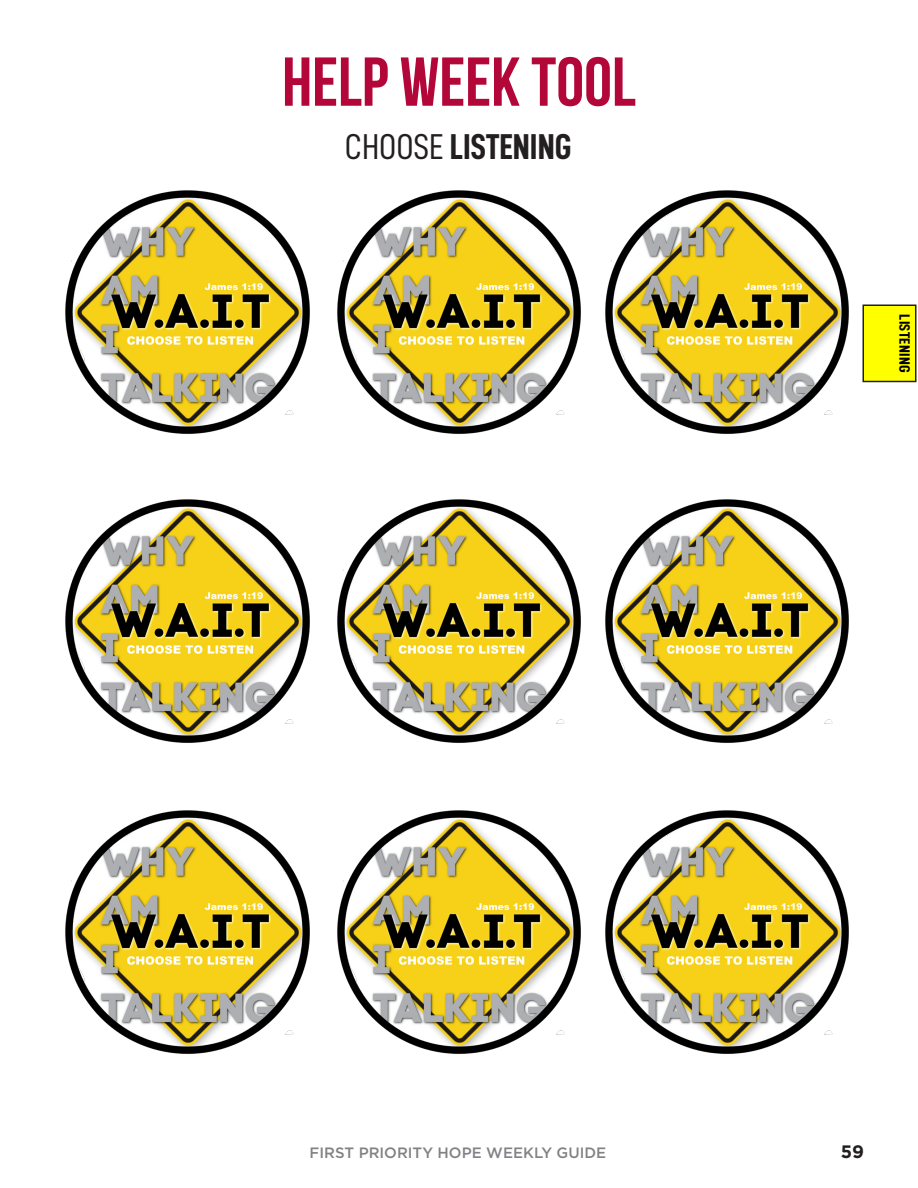
<style>
.page{position:relative;width:918px;height:1188px;background:#fff}
.page>*{position:absolute;margin:0;border:0;box-sizing:border-box;transform-origin:0 0}
.t1{font:700 69px "Bebas Neue";color:#b20738}
.t2{font:36px "D DIN Condensed Bold";color:#231f20}
.t3{font:700 18px "Gotham";color:#231f20}
.t4{font:500 15px "Gotham";color:#808285}
.t5{font:15px "D DIN Condensed Bold";letter-spacing:.02em;color:#000;scale:1.1 1}
.s1{font-family:"D DIN Condensed"}
</style>
<div class="page">
<img style="left:65px;top:190px;width:245px;height:244px">
<img style="left:337px;top:190px;width:244px;height:244px">
<img style="left:605px;top:190px;width:244px;height:244px">
<img style="left:65px;top:499px;width:245px;height:244px">
<img style="left:337px;top:499px;width:244px;height:244px">
<img style="left:605px;top:499px;width:244px;height:244px">
<img style="left:65px;top:810px;width:245px;height:244px">
<img style="left:337px;top:810px;width:244px;height:244px">
<img style="left:605px;top:810px;width:244px;height:244px">
<div style="left:863px;top:305px;width:53px;height:76px;background:#ff0"></div>
<div style="left:862px;top:304px;width:54px;height:78px;border:2px solid #231f20"></div>
<h1 class="t1" style="left:282px;top:44px;width:355px">HELP WEEK tool</h1>
<h2 class="t2" style="left:345px;top:126px;width:228px"><span class="s1">CHOOSE</span> LISTENING</h2>
<p class="t5" style="left:913px;top:314px;width:55px;rotate:90deg">LISTENING</p>
<p class="t4" style="left:310px;top:1143px;width:298px">FIRST PRIORITY HOPE WEEKLY GUIDE</p>
<p class="t3" style="left:841px;top:1141px;width:25px">59</p>
</div>
